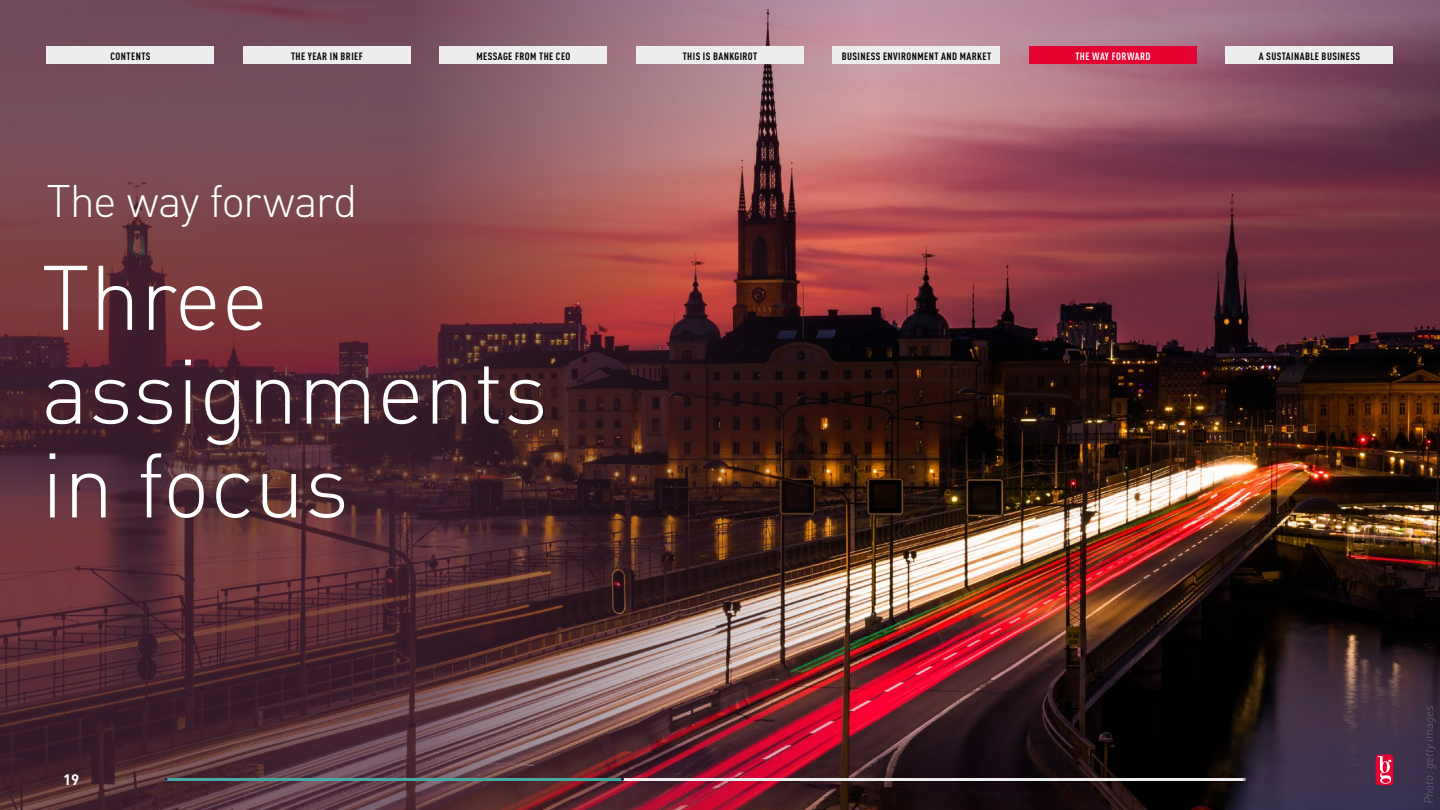
<style>
.page{position:relative;width:1440px;height:810px;background:#fff}
.page>*{position:absolute;margin:0;border:0;box-sizing:border-box;transform-origin:0 0}
.t1{font:300 90px/93.8px "DIN Pro";color:#fff}
.t2{font:300 45px "DIN Pro";letter-spacing:-.03em;color:#fff}
.t3{font:700 15px "DIN Pro";color:#fff}
.t4{font:italic 300 12px "DIN Pro";color:#746576}
.t5{font:700 condensed 10.5px "DIN Pro";letter-spacing:.04em;color:#000}
.t6{font:700 condensed 10.5px "DIN Pro";letter-spacing:.04em;color:#fff}
</style>
<div class="page">
<img style="left:1100px;top:0;width:339px;height:810px">
<img style="left:0;top:0;width:1100px;height:810px">
<hr style="left:166px;top:778px;width:1079px;height:3px;background:#ededed">
<div style="left:1376px;top:755px;width:17px;height:30px;background:#e40230;border-radius:4px"></div>
<svg style="left:1378px;top:756px;width:13px;height:28px"></svg>
<div style="left:1029px;top:46px;width:168px;height:18px;background:#e40230"></div>
<div style="left:243px;top:46px;width:168px;height:18px;background:#ededed"></div>
<div style="left:46px;top:46px;width:168px;height:18px;background:#ededed"></div>
<div style="left:636px;top:46px;width:168px;height:18px;background:#ededed"></div>
<div style="left:832px;top:46px;width:168px;height:18px;background:#ededed"></div>
<div style="left:1226px;top:46px;width:168px;height:18px;background:#ededed"></div>
<div style="left:440px;top:46px;width:168px;height:18px;background:#ededed"></div>
<hr style="left:166px;top:778px;width:456px;height:3px;background:#44aaa4">
<p class="t5" style="left:110px;top:48px;width:42px">CONTENTS</p>
<p class="t5" style="left:291px;top:48px;width:73px">THE YEAR IN BRIEF</p>
<p class="t5" style="left:476px;top:48px;width:96px">MESSAGE FROM THE CEO</p>
<p class="t5" style="left:683px;top:48px;width:76px">THIS IS BANKGIROT</p>
<p class="t5" style="left:842px;top:48px;width:151px">BUSINESS ENVIRONMENT AND MARKET</p>
<p class="t6" style="left:1075px;top:48px;width:77px">THE WAY FORWARD</p>
<p class="t5" style="left:1259px;top:48px;width:103px">A SUSTAINABLE BUSINESS</p>
<h2 class="t2" style="left:46px;top:170px;width:313px">The way forward</h2>
<h1 class="t1" style="left:41px;top:247px;width:508px">Three assignments in focus</h1>
<h3 class="t3" style="left:63px;top:769px;width:18px">19</h3>
<p class="t4" style="left:1422px;top:804px;width:101px;rotate:-90deg">Photo: getty images</p>
</div>
